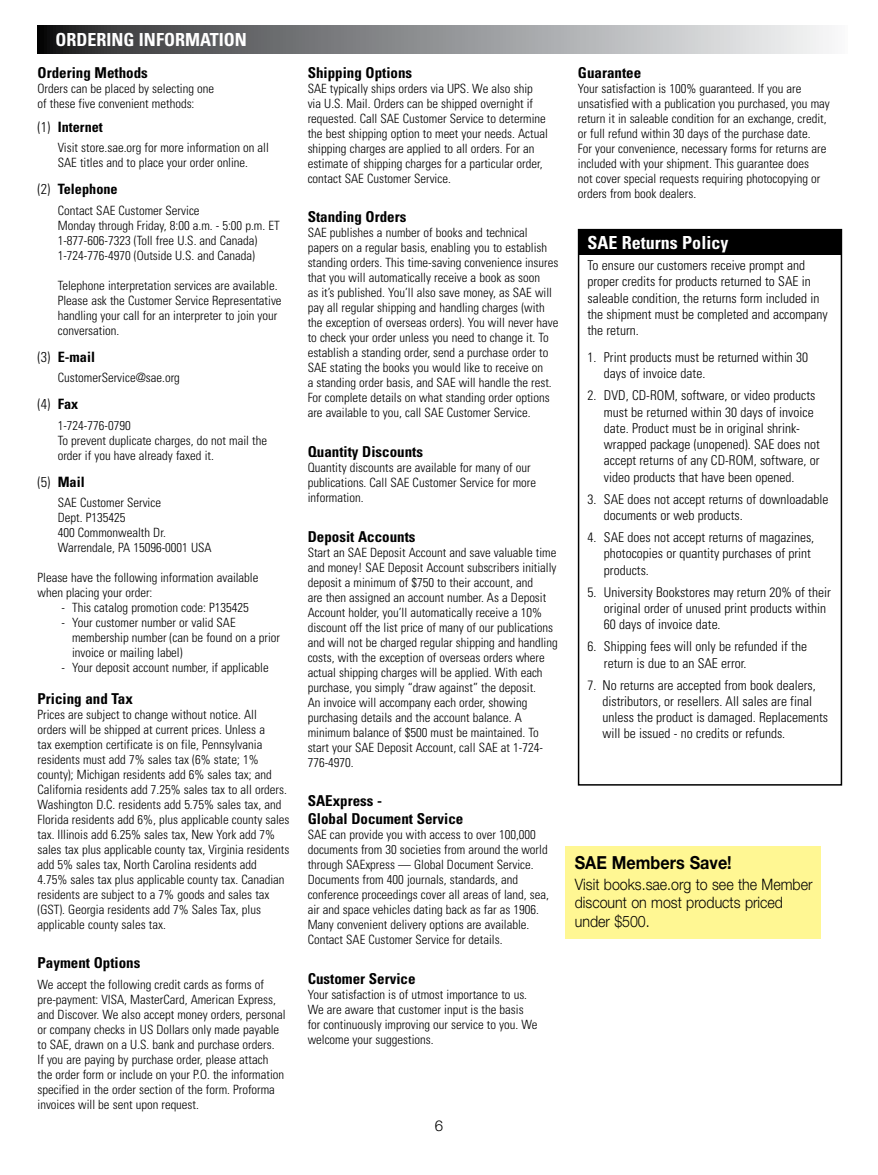
<style>
.page{position:relative;width:878px;height:1175px;background:#fff}
.page>*{position:absolute;margin:0;border:0;box-sizing:border-box;transform-origin:0 0}
.t1{font:700 condensed 18px "Univers";color:#fff}
.t2{font:700 18px "Helvetica Neue LT Std";color:#000;scale:.9 1}
.t3{font:300 15.75px/18px "Helvetica Neue LT Std";color:#000;scale:.9 1}
.t4{font:700 condensed 15px/18px "Univers";color:#000}
.t5{font:300 15px "Helvetica Neue LT Std";color:#000}
.t6{font:700 condensed 14.25px "Univers";color:#000}
.t7{font:300 condensed 14.25px "Univers";color:#000}
.t8{font:300 condensed 13.5px/16.2px "Univers";color:#000}
.t9{font:300 condensed 12.75px/15px "Univers";color:#000}
.s1{font-weight:300}
.s2{font-weight:700}
</style>
<div class="page">
<div style="left:578px;top:230px;width:262px;height:25px;background:#000"></div>
<div style="left:578px;top:229px;width:264px;height:556px;border:2px solid #000"></div>
<svg style="left:38px;top:26px;width:791px;height:27px;background:#8e8f91"></svg>
<div style="left:565px;top:846px;width:255px;height:92px;background:#fff793"></div>
<h1 class="t1" style="left:56px;top:29px;width:154px">Ordering Informatio</h1>
<h1 class="t1" style="left:235px;top:29px;width:14px">n</h1>
<p class="t4" style="left:37px;top:63px;width:112px">Ordering Methods</p>
<p class="t9" style="left:38px;top:80px;width:178px">Orders can be placed by selecting one of these five convenient methods:</p>
<p class="t6" style="left:38px;top:118px;width:67px"><span class="s1">(1)</span> Internet</p>
<p class="t9" style="left:58px;top:140px;width:213px">Visit store.sae.org for more information on all<br>SAE titles and to place your order online.</p>
<p class="t6" style="left:38px;top:180px;width:82px"><span class="s1">(2)</span> Telephone</p>
<p class="t9" style="left:58px;top:202px;width:223px">Contact SAE Customer Service<br>Monday through Friday, 8:00 a.m. - 5:00 p.m. ET 1-877-606-7323 (Toll free U.S. and Canada)<br>1-724-776-4970 (Outside U.S. and Canada)</p>
<p class="t9" style="left:58px;top:277px;width:225px">Telephone interpretation services are available.<br>Please ask the Customer Service Representative handling your call for an interpreter to join your conversation.</p>
<p class="t6" style="left:38px;top:348px;width:59px"><span class="s1">(3)</span> E-mail</p>
<p class="t9" style="left:58px;top:370px;width:124px">CustomerService@sae.org</p>
<p class="t7" style="left:38px;top:395px;width:42px">(4) <span class="s2">Fax</span></p>
<p class="t9" style="left:58px;top:417px;width:211px">1-724-776-0790<br>To prevent duplicate charges, do not mail the order if you have already faxed it.</p>
<p class="t6" style="left:38px;top:473px;width:49px"><span class="s1">(5)</span> Mail</p>
<p class="t9" style="left:58px;top:495px;width:155px">SAE Customer Service<br>Dept. P135425<br>400 Commonwealth Dr.<br>Warrendale, PA 15096-0001 USA</p>
<p class="t9" style="left:38px;top:570px;width:222px">Please have the following information available when placing your order:</p>
<p class="t9" style="left:61px;top:600px;width:189px">- This catalog promotion code: P135425</p>
<p class="t9" style="left:72px;top:615px;width:209px;text-indent:-11px">- Your customer number or valid SAE membership number (can be found on a prior invoice or mailing label)</p>
<p class="t9" style="left:61px;top:660px;width:209px">- Your deposit account number, if applicable</p>
<p class="t4" style="left:38px;top:689px;width:97px">Pricing and Tax</p>
<p class="t9" style="left:38px;top:706px;width:253px">Prices are subject to change without notice. All<br>orders will be shipped at current prices. Unless a<br>tax exemption certificate is on file, Pennsylvania residents must add 7% sales tax (6% state; 1% county); Michigan residents add 6% sales tax; and California residents add 7.25% sales tax to all orders.<br>Washington D.C. residents add 5.75% sales tax, and Florida residents add 6%, plus applicable county sales tax. Illinois add 6.25% sales tax, New York add 7% sales tax plus applicable county tax, Virginia residents add 5% sales tax, North Carolina residents add 4.75% sales tax plus applicable county tax. Canadian residents are subject to a 7% goods and sales tax (GST). Georgia residents add 7% Sales Tax, plus applicable county sales tax.</p>
<p class="t4" style="left:38px;top:953px;width:104px">Payment Options</p>
<p class="t9" style="left:38px;top:976px;width:249px">We accept the following credit cards as forms of pre-payment: VISA, MasterCard, American Express, and Discover. We also accept money orders, personal or company checks in US Dollars only made payable to SAE, drawn on a U.S. bank and purchase orders.<br>If you are paying by purchase order, please attach the order form or include on your P.O. the information specified in the order section of the form. Proforma invoices will be sent upon request.</p>
<p class="t4" style="left:308px;top:63px;width:106px">Shipping Options</p>
<p class="t9" style="left:308px;top:80px;width:242px">SAE typically ships orders via UPS. We also ship via U.S. Mail. Orders can be shipped overnight if requested. Call SAE Customer Service to determine the best shipping option to meet your needs. Actual shipping charges are applied to all orders. For an estimate of shipping charges for a particular order, contact SAE Customer Service.</p>
<p class="t4" style="left:308px;top:208px;width:100px">Standing Orders</p>
<p class="t9" style="left:308px;top:225px;width:252px">SAE publishes a number of books and technical papers on a regular basis, enabling you to establish standing orders. This time-saving convenience insures that you will automatically receive a book as soon<br>as it’s published. You’ll also save money, as SAE will pay all regular shipping and handling charges (with the exception of overseas orders). You will never have to check your order unless you need to change it. To establish a standing order, send a purchase order to SAE stating the books you would like to receive on<br>a standing order basis, and SAE will handle the rest.<br>For complete details on what standing order options are available to you, call SAE Customer Service.</p>
<p class="t4" style="left:308px;top:442px;width:117px">Quantity Discounts</p>
<p class="t9" style="left:308px;top:460px;width:230px">Quantity discounts are available for many of our publications. Call SAE Customer Service for more information.</p>
<p class="t4" style="left:308px;top:527px;width:109px">Deposit Accounts</p>
<p class="t9" style="left:308px;top:544px;width:251px">Start an SAE Deposit Account and save valuable time and money! SAE Deposit Account subscribers initially deposit a minimum of $750 to their account, and<br>are then assigned an account number. As a Deposit Account holder, you’ll automatically receive a 10% discount off the list price of many of our publications and will not be charged regular shipping and handling costs, with the exception of overseas orders where actual shipping charges will be applied. With each purchase, you simply “draw against” the deposit.<br>An invoice will accompany each order, showing purchasing details and the account balance. A minimum balance of $500 must be maintained. To start your SAE Deposit Account, call SAE at 1-724- 776-4970.</p>
<p class="t4" style="left:308px;top:791px;width:157px">SAExpress -<br>Global Document Service</p>
<p class="t9" style="left:308px;top:827px;width:243px">SAE can provide you with access to over 100,000 documents from 30 societies from around the world through SAExpress — Global Document Service.<br>Documents from 400 journals, standards, and conference proceedings cover all areas of land, sea, air and space vehicles dating back as far as 1906.<br>Many convenient delivery options are available.<br>Contact SAE Customer Service for details.</p>
<p class="t4" style="left:308px;top:969px;width:109px">Customer Service</p>
<p class="t9" style="left:308px;top:986px;width:231px">Your satisfaction is of utmost importance to us.<br>We are aware that customer input is the basis for continuously improving our service to you. We welcome your suggestions.</p>
<p class="t4" style="left:578px;top:63px;width:65px">Guarantee</p>
<p class="t9" style="left:578px;top:80px;width:253px">Your satisfaction is 100% guaranteed. If you are unsatisfied with a publication you purchased, you may return it in saleable condition for an exchange, credit, or full refund within 30 days of the purchase date.<br>For your convenience, necessary forms for returns are included with your shipment. This guarantee does<br>not cover special requests requiring photocopying or orders from book dealers.</p>
<h1 class="t1" style="left:587px;top:231px;width:142px">SAE Returns Policy</h1>
<p class="t8" style="left:587px;top:257px;width:242px">To ensure our customers receive prompt and proper credits for products returned to SAE in saleable condition, the returns form included in the shipment must be completed and accompany the return.</p>
<p class="t8" style="left:604px;top:349px;width:206px;text-indent:-16px">1. Print products must be returned within 30 days of invoice date.</p>
<p class="t8" style="left:604px;top:387px;width:217px;text-indent:-16px">2. DVD, CD-ROM, software, or video products must be returned within 30 days of invoice date. Product must be in original shrink&shy;wrapped package (unopened). SAE does not accept returns of any CD-ROM, software, or video products that have been opened.</p>
<p class="t8" style="left:604px;top:490px;width:226px;text-indent:-16px">3. SAE does not accept returns of downloadable documents or web products.</p>
<p class="t8" style="left:604px;top:529px;width:212px;text-indent:-16px">4. SAE does not accept returns of magazines, photocopies or quantity purchases of print products.</p>
<p class="t8" style="left:604px;top:583px;width:228px;text-indent:-16px">5. University Bookstores may return 20% of their original order of unused print products within<br>60 days of invoice date.</p>
<p class="t8" style="left:604px;top:638px;width:204px;text-indent:-16px">6. Shipping fees will only be refunded if the return is due to an SAE error.</p>
<p class="t8" style="left:602px;top:676px;width:227px;text-indent:-15px">7. No returns are accepted from book dealers, distributors, or resellers. All sales are final unless the product is damaged. Replacements will be issued - no credits or refunds.</p>
<h1 class="t2" style="left:574px;top:851px;width:176px">SAE Members Save!</h1>
<p class="t3" style="left:574px;top:875px;width:265px">Visit books.sae.org to see the Member discount on most products priced under $500.</p>
<p class="t5" style="left:434px;top:1116px;width:10px">6</p>
</div>
